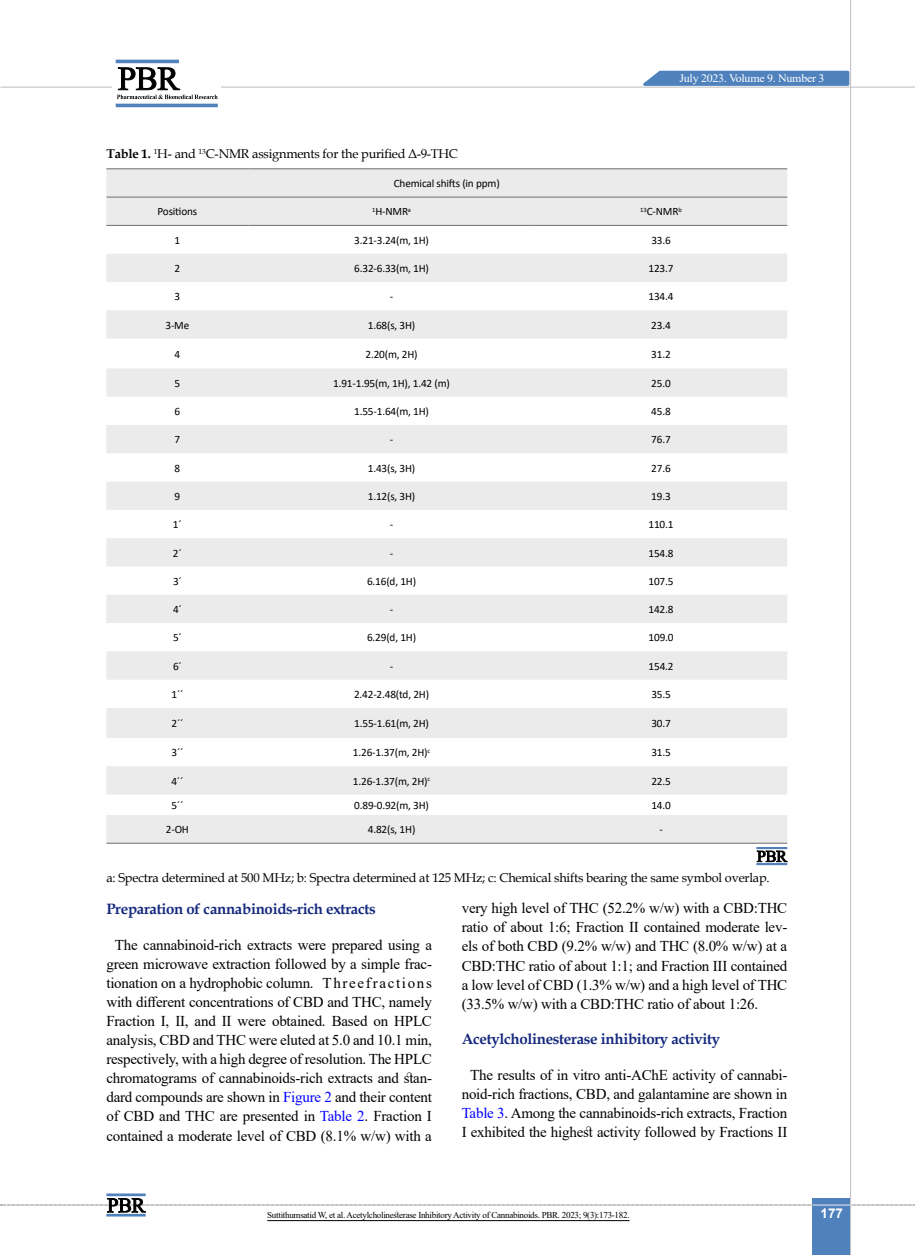
<style>
.page{position:relative;width:915px;height:1255px;background:#fff}
.page>*{position:absolute;margin:0;border:0;box-sizing:border-box;transform-origin:0 0}
.t1{font:15px/19px "Times New Roman";letter-spacing:-.015em;color:#000;text-align:center}
.t2{font:700 15px "Book Antiqua";letter-spacing:-.02em;color:#14287e}
.t3{font:700 13.5px "Arial";color:#fff}
.t4{font:12.75px "Book Antiqua";letter-spacing:-.015em;color:#000}
.t5{font:11.4px "Times New Roman";letter-spacing:-.025em;color:#fff;scale:1.05 1}
.t6{font:11.25px "Calibri";letter-spacing:-.015em;color:#000}
.t7{font:9px "Times New Roman";letter-spacing:-.03em;color:#000}
.s1{font-weight:700}
.s2{color:#00f}
</style>
<div class="page">
<hr style="left:0;top:87px;width:914px;height:1px;background:#c2c4c6">
<div style="left:812px;top:1198px;width:38px;height:56px;background:#4f81bd"></div>
<hr style="left:849px;top:0;width:1px;height:1254px;background:#c2c4c6">
<svg style="left:635px;top:69px;width:215px;height:18px;background:#749bca"></svg>
<svg style="left:1px;top:1197px;width:914px;height:15px"></svg>
<hr style="left:106px;top:1193px;width:40px;height:3px;background:#4f81bd">
<hr style="left:106px;top:1213px;width:40px;height:3px;background:#4f81bd">
<div style="left:112px;top:56px;width:108px;height:49px;background:linear-gradient(to right,#fff,#fff)"></div>
<hr style="left:116px;top:60px;width:63px;height:3px;background:#4f81bd">
<hr style="left:116px;top:104px;width:102px;height:3px;background:#4f81bd">
<svg style="left:117px;top:67px;width:100px;height:32px"></svg>
<svg style="left:106px;top:169px;width:681px;height:673px;fill:#ebebec"></svg>
<hr style="left:106px;top:168px;width:142px;height:1px;background:#6d6e71">
<hr style="left:248px;top:168px;width:286px;height:1px;background:#6d6e71">
<hr style="left:534px;top:168px;width:253px;height:1px;background:#6d6e71">
<hr style="left:106px;top:197px;width:142px;height:1px;background:#6d6e71">
<hr style="left:248px;top:197px;width:286px;height:1px;background:#6d6e71">
<hr style="left:534px;top:197px;width:253px;height:1px;background:#6d6e71">
<hr style="left:106px;top:225px;width:142px;height:1px;background:#6d6e71">
<hr style="left:248px;top:225px;width:286px;height:1px;background:#6d6e71">
<hr style="left:534px;top:225px;width:253px;height:1px;background:#6d6e71">
<hr style="left:106px;top:842px;width:142px;height:1px;background:#6d6e71">
<hr style="left:248px;top:842px;width:286px;height:1px;background:#6d6e71">
<hr style="left:534px;top:842px;width:253px;height:1px;background:#6d6e71">
<svg style="left:756px;top:850px;width:31px;height:12px"></svg>
<hr style="left:756px;top:847px;width:31px;height:2px;background:#4f81bd">
<hr style="left:756px;top:863px;width:31px;height:2px;background:#4f81bd">
<hr style="left:267px;top:1220px;width:362px;height:1px;background:#000">
<p class="t5" style="left:679px;top:70px;width:139px">July 2023. Volume 9. Number 3</p>
<p class="t4" style="left:106px;top:145px;width:353px"><span class="s1">Table 1.</span> <sup>1</sup>H- and <sup>13</sup>C-NMR assignments for the purified Δ-9-THC</p>
<p class="t6" style="left:393px;top:176px;width:107px">Chemical shifts (in ppm)</p>
<p class="t6" style="left:157px;top:204px;width:41px">Positions</p>
<p class="t6" style="left:372px;top:204px;width:40px"><sup>1</sup>H-NMR<sup>a</sup></p>
<p class="t6" style="left:640px;top:204px;width:43px"><sup>13</sup>C-NMR<sup>b</sup></p>
<p class="t6" style="left:174px;top:232px;width:7px">1</p>
<p class="t6" style="left:354px;top:232px;width:76px">3.21-3.24(m, 1H)</p>
<p class="t6" style="left:651px;top:232px;width:21px">33.6</p>
<p class="t6" style="left:174px;top:260px;width:7px">2</p>
<p class="t6" style="left:354px;top:260px;width:76px">6.32-6.33(m, 1H)</p>
<p class="t6" style="left:648px;top:260px;width:26px">123.7</p>
<p class="t6" style="left:174px;top:289px;width:7px">3</p>
<p class="t6" style="left:390px;top:289px;width:5px">-</p>
<p class="t6" style="left:648px;top:289px;width:26px">134.4</p>
<p class="t6" style="left:165px;top:317px;width:25px">3-Me</p>
<p class="t6" style="left:367px;top:317px;width:49px">1.68(s, 3H)</p>
<p class="t6" style="left:651px;top:317px;width:21px">23.4</p>
<p class="t6" style="left:174px;top:346px;width:7px">4</p>
<p class="t6" style="left:365px;top:346px;width:54px">2.20(m, 2H)</p>
<p class="t6" style="left:651px;top:346px;width:21px">31.2</p>
<p class="t6" style="left:174px;top:375px;width:7px">5</p>
<p class="t6" style="left:333px;top:375px;width:118px">1.91-1.95(m, 1H), 1.42 (m)</p>
<p class="t6" style="left:651px;top:375px;width:21px">25.0</p>
<p class="t6" style="left:174px;top:403px;width:7px">6</p>
<p class="t6" style="left:354px;top:403px;width:76px">1.55-1.64(m, 1H)</p>
<p class="t6" style="left:651px;top:403px;width:21px">45.8</p>
<p class="t6" style="left:174px;top:432px;width:7px">7</p>
<p class="t6" style="left:390px;top:432px;width:5px">-</p>
<p class="t6" style="left:651px;top:432px;width:21px">76.7</p>
<p class="t6" style="left:174px;top:460px;width:7px">8</p>
<p class="t6" style="left:367px;top:460px;width:49px">1.43(s, 3H)</p>
<p class="t6" style="left:651px;top:460px;width:21px">27.6</p>
<p class="t6" style="left:174px;top:488px;width:7px">9</p>
<p class="t6" style="left:367px;top:488px;width:49px">1.12(s, 3H)</p>
<p class="t6" style="left:651px;top:488px;width:21px">19.3</p>
<p class="t6" style="left:173px;top:516px;width:10px">1´</p>
<p class="t6" style="left:390px;top:516px;width:5px">-</p>
<p class="t6" style="left:648px;top:516px;width:26px">110.1</p>
<p class="t6" style="left:173px;top:545px;width:10px">2´</p>
<p class="t6" style="left:390px;top:545px;width:5px">-</p>
<p class="t6" style="left:648px;top:545px;width:26px">154.8</p>
<p class="t6" style="left:173px;top:573px;width:10px">3´</p>
<p class="t6" style="left:367px;top:573px;width:51px">6.16(d, 1H)</p>
<p class="t6" style="left:648px;top:573px;width:26px">107.5</p>
<p class="t6" style="left:173px;top:601px;width:10px">4´</p>
<p class="t6" style="left:390px;top:601px;width:5px">-</p>
<p class="t6" style="left:648px;top:601px;width:26px">142.8</p>
<p class="t6" style="left:173px;top:630px;width:10px">5´</p>
<p class="t6" style="left:367px;top:630px;width:51px">6.29(d, 1H)</p>
<p class="t6" style="left:648px;top:630px;width:26px">109.0</p>
<p class="t6" style="left:173px;top:658px;width:10px">6´</p>
<p class="t6" style="left:390px;top:658px;width:5px">-</p>
<p class="t6" style="left:648px;top:658px;width:26px">154.2</p>
<p class="t6" style="left:171px;top:686px;width:13px">1´´</p>
<p class="t6" style="left:354px;top:686px;width:77px">2.42-2.48(td, 2H)</p>
<p class="t6" style="left:651px;top:686px;width:21px">35.5</p>
<p class="t6" style="left:171px;top:715px;width:13px">2´´</p>
<p class="t6" style="left:354px;top:715px;width:76px">1.55-1.61(m, 2H)</p>
<p class="t6" style="left:651px;top:715px;width:21px">30.7</p>
<p class="t6" style="left:171px;top:744px;width:13px">3´´</p>
<p class="t6" style="left:353px;top:744px;width:79px">1.26-1.37(m, 2H)<sup>c</sup></p>
<p class="t6" style="left:651px;top:744px;width:21px">31.5</p>
<p class="t6" style="left:171px;top:773px;width:13px">4´´</p>
<p class="t6" style="left:353px;top:773px;width:79px">1.26-1.37(m, 2H)<sup>c</sup></p>
<p class="t6" style="left:651px;top:773px;width:21px">22.5</p>
<p class="t6" style="left:171px;top:797px;width:13px">5´´</p>
<p class="t6" style="left:354px;top:797px;width:76px">0.89-0.92(m, 3H)</p>
<p class="t6" style="left:651px;top:797px;width:21px">14.0</p>
<p class="t6" style="left:166px;top:821px;width:25px">2-OH</p>
<p class="t6" style="left:368px;top:821px;width:49px">4.82(s, 1H)</p>
<p class="t6" style="left:659px;top:821px;width:5px">-</p>
<p class="t4" style="left:106px;top:868px;width:664px">a: Spectra determined at 500 MHz; b: Spectra determined at 125 MHz; c: Chemical shifts bearing the same symbol overlap.</p>
<p class="t2" style="left:106px;top:898px;width:271px">Preparation of cannabinoids-rich extracts</p>
<p class="t1" style="left:106px;top:934px;width:327px">The cannabinoid-rich extracts were prepared using a green microwave extraction followed by a simple frac&shy;tionation on a hydrophobic column. Threefractions with different concentrations of CBD and THC, namely Fraction I, II, and II were obtained. Based on HPLC analysis, CBD and THC were eluted at 5.0 and 10.1 min, respectively, with a high degree of resolution. The HPLC chromatograms of cannabinoids-rich extracts and stan&shy;dard compounds are shown in <span class="s2">Figure 2</span> and their content of CBD and THC are presented in <span class="s2">Table 2</span>. Fraction I contained a moderate level of CBD (8.1% w/w) with a</p>
<p class="t1" style="left:461px;top:898px;width:327px;text-align:justify">very high level of THC (52.2% w/w) with a CBD:THC ratio of about 1:6; Fraction II contained moderate lev&shy;els of both CBD (9.2% w/w) and THC (8.0% w/w) at a CBD:THC ratio of about 1:1; and Fraction III contained a low level of CBD (1.3% w/w) and a high level of THC (33.5% w/w) with a CBD:THC ratio of about 1:26.</p>
<p class="t2" style="left:461px;top:1028px;width:260px">Acetylcholinesterase inhibitory activity</p>
<p class="t1" style="left:461px;top:1064px;width:327px">The results of in vitro anti-AChE activity of cannabi&shy;noid-rich fractions, CBD, and galantamine are shown in <span class="s2">Table 3</span>. Among the cannabinoids-rich extracts, Fraction I exhibited the highest activity followed by Fractions II</p>
<p class="t7" style="left:267px;top:1208px;width:364px">Suttithumsatid W, et al. Acetylcholinesterase Inhibitory Activity of Cannabinoids. PBR. 2023; 9(3):173-182.</p>
<p class="t3" style="left:820px;top:1203px;width:24px">177</p>
</div>
